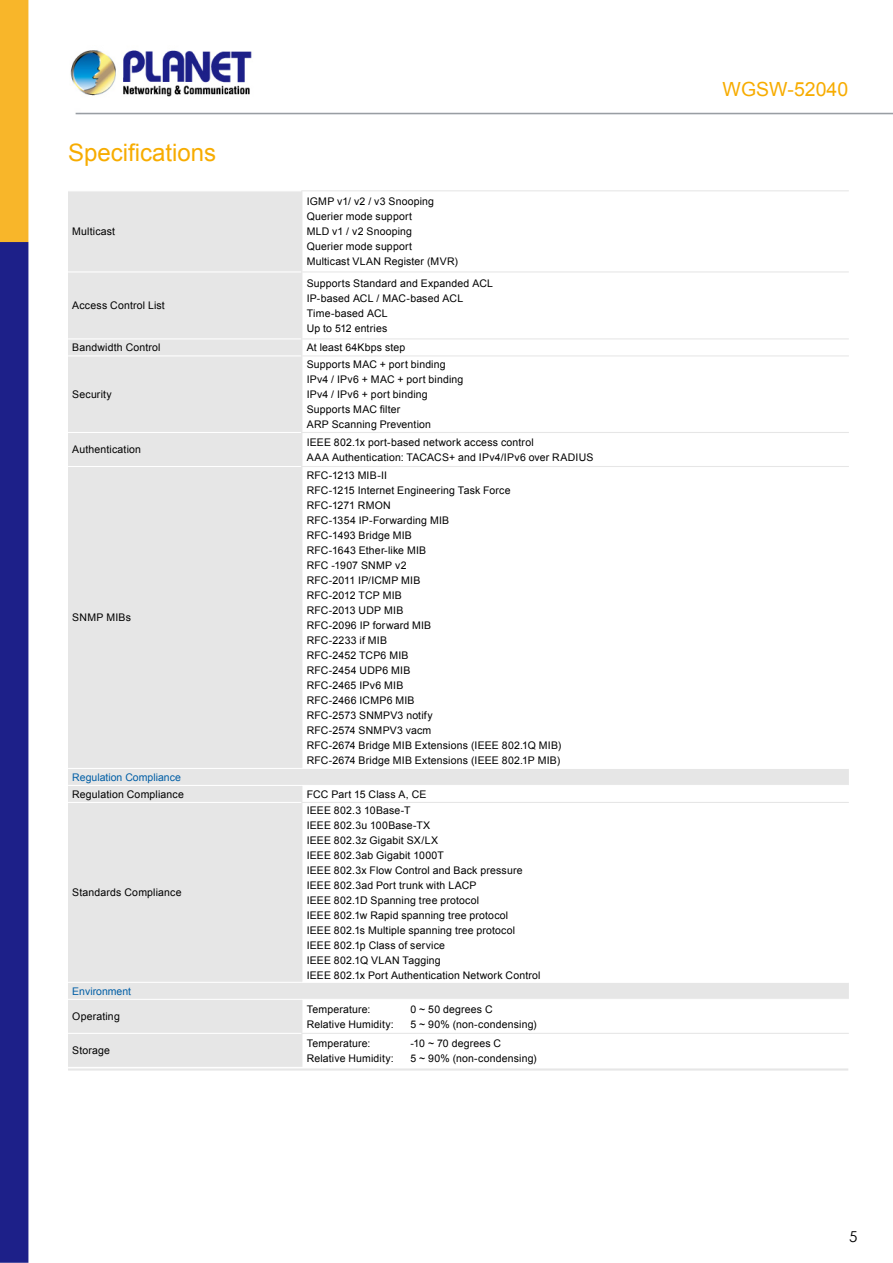
<style>
.page{position:relative;width:893px;height:1263px;background:#fff}
.page>*{position:absolute;margin:0;border:0;box-sizing:border-box;transform-origin:0 0}
.t1{font:24px "Arial";color:#f7ac00}
.t2{font:19.5px "Arial";color:#f7ac00}
.t3{font:15px "Century Gothic";color:#000}
.t4{font:10.5px/15px "Arial";letter-spacing:.015em;color:#000}
.t5{font:10.5px "Arial";color:#005ea6}
</style>
<div class="page">
<img style="left:0;top:0;width:893px;height:1263px">
<hr style="left:68px;top:1068px;width:780px;height:2px;background:#e6e6e6">
<div style="left:68px;top:191px;width:233px;height:577px;background:#e6e6e6"></div>
<svg style="left:302px;top:191px;width:547px;height:577px"></svg>
<svg style="left:68px;top:769px;width:781px;height:298px"></svg>
<hr style="left:68px;top:190px;width:233px;height:1px;background:#fff">
<hr style="left:301px;top:191px;width:1px;height:80px;background:#e6e6e6">
<hr style="left:301px;top:272px;width:1px;height:66px;background:#e6e6e6">
<svg style="left:301px;top:339px;width:1px;height:16px"></svg>
<hr style="left:301px;top:356px;width:1px;height:76px;background:#e6e6e6">
<hr style="left:301px;top:433px;width:1px;height:33px;background:#e6e6e6">
<hr style="left:301px;top:190px;width:548px;height:1px;background:#e6e6e6">
<hr style="left:68px;top:271px;width:233px;height:1px;background:#fff">
<hr style="left:68px;top:338px;width:233px;height:1px;background:#fff">
<hr style="left:68px;top:355px;width:233px;height:1px;background:#fff">
<hr style="left:68px;top:432px;width:233px;height:1px;background:#fff">
<hr style="left:68px;top:466px;width:233px;height:1px;background:#fff">
<hr style="left:301px;top:271px;width:548px;height:1px;background:#e6e6e6">
<hr style="left:301px;top:338px;width:548px;height:1px;background:#e6e6e6">
<hr style="left:301px;top:355px;width:548px;height:1px;background:#e6e6e6">
<hr style="left:301px;top:432px;width:548px;height:1px;background:#e6e6e6">
<hr style="left:301px;top:467px;width:1px;height:301px;background:#e6e6e6">
<hr style="left:301px;top:466px;width:548px;height:1px;background:#e6e6e6">
<hr style="left:301px;top:802px;width:548px;height:1px;background:#e6e6e6">
<hr style="left:301px;top:1033px;width:548px;height:1px;background:#e6e6e6">
<svg style="left:301px;top:786px;width:1px;height:16px"></svg>
<hr style="left:301px;top:803px;width:1px;height:179px;background:#e6e6e6">
<hr style="left:301px;top:1000px;width:1px;height:33px;background:#e6e6e6">
<hr style="left:301px;top:1034px;width:1px;height:33px;background:#e6e6e6">
<hr style="left:68px;top:802px;width:233px;height:1px;background:#fff">
<hr style="left:68px;top:1033px;width:233px;height:1px;background:#fff">
<hr style="left:68px;top:1067px;width:234px;height:1px;background:#fff">
<hr style="left:68px;top:768px;width:234px;height:1px;background:#fff">
<hr style="left:302px;top:768px;width:547px;height:1px;background:#fff">
<hr style="left:68px;top:785px;width:234px;height:1px;background:#fff">
<hr style="left:302px;top:785px;width:547px;height:1px;background:#fff">
<hr style="left:68px;top:982px;width:234px;height:1px;background:#fff">
<hr style="left:302px;top:982px;width:547px;height:1px;background:#fff">
<hr style="left:68px;top:999px;width:234px;height:1px;background:#fff">
<hr style="left:302px;top:999px;width:547px;height:1px;background:#fff">
<h1 class="t1" style="left:68px;top:137px;width:150px">Specifications</h1>
<p class="t4" style="left:72px;top:224px;width:44px">Multicast</p>
<p class="t4" style="left:72px;top:298px;width:94px">Access Control List</p>
<p class="t4" style="left:307px;top:194px;width:153px">IGMP v1/ v2 / v3 Snooping<br>Querier mode support<br>MLD v1 / v2 Snooping<br>Querier mode support<br>Multicast VLAN Register (MVR)</p>
<p class="t4" style="left:307px;top:276px;width:188px">Supports Standard and Expanded ACL<br>IP-based ACL / MAC-based ACL<br>Time-based ACL<br>Up to 512 entries</p>
<p class="t4" style="left:72px;top:340px;width:90px">Bandwidth Control</p>
<p class="t4" style="left:307px;top:340px;width:100px">At least 64Kbps step</p>
<p class="t4" style="left:72px;top:387px;width:41px">Security</p>
<p class="t4" style="left:307px;top:357px;width:158px">Supports MAC + port binding<br>IPv4 / IPv6 + MAC + port binding<br>IPv4 / IPv6 + port binding<br>Supports MAC filter<br>ARP Scanning Prevention</p>
<p class="t4" style="left:72px;top:442px;width:70px">Authentication</p>
<p class="t4" style="left:307px;top:435px;width:288px">IEEE 802.1x port-based network access control<br>AAA Authentication: TACACS+ and IPv4/IPv6 over RADIUS</p>
<p class="t4" style="left:72px;top:610px;width:60px">SNMP MIBs</p>
<p class="t4" style="left:307px;top:468px;width:256px">RFC-1213 MIB-II<br>RFC-1215 Internet Engineering Task Force<br>RFC-1271 RMON<br>RFC-1354 IP-Forwarding MIB<br>RFC-1493 Bridge MIB<br>RFC-1643 Ether-like MIB<br>RFC -1907 SNMP v2<br>RFC-2011 IP/ICMP MIB<br>RFC-2012 TCP MIB<br>RFC-2013 UDP MIB<br>RFC-2096 IP forward MIB<br>RFC-2233 if MIB<br>RFC-2452 TCP6 MIB<br>RFC-2454 UDP6 MIB<br>RFC-2465 IPv6 MIB<br>RFC-2466 ICMP6 MIB<br>RFC-2573 SNMPV3 notify<br>RFC-2574 SNMPV3 vacm<br>RFC-2674 Bridge MIB Extensions (IEEE 802.1Q MIB)<br>RFC-2674 Bridge MIB Extensions (IEEE 802.1P MIB)</p>
<p class="t5" style="left:72px;top:770px;width:110px">Regulation Compliance</p>
<p class="t4" style="left:72px;top:787px;width:113px">Regulation Compliance</p>
<p class="t4" style="left:307px;top:787px;width:121px">FCC Part 15 Class A, CE</p>
<p class="t4" style="left:72px;top:885px;width:111px">Standards Compliance</p>
<p class="t5" style="left:72px;top:984px;width:60px">Environment</p>
<p class="t4" style="left:72px;top:1009px;width:49px">Operating</p>
<p class="t4" style="left:72px;top:1043px;width:39px">Storage</p>
<p class="t4" style="left:307px;top:803px;width:235px">IEEE 802.3 10Base-T<br>IEEE 802.3u 100Base-TX<br>IEEE 802.3z Gigabit SX/LX<br>IEEE 802.3ab Gigabit 1000T<br>IEEE 802.3x Flow Control and Back pressure IEEE 802.3ad Port trunk with LACP<br>IEEE 802.1D Spanning tree protocol<br>IEEE 802.1w Rapid spanning tree protocol<br>IEEE 802.1s Multiple spanning tree protocol IEEE 802.1p Class of service<br>IEEE 802.1Q VLAN Tagging<br>IEEE 802.1x Port Authentication Network Control</p>
<p class="t4" style="left:307px;top:1002px;width:65px">Temperature:</p>
<p class="t4" style="left:410px;top:1002px;width:84px">0 ~ 50 degrees C</p>
<p class="t4" style="left:307px;top:1017px;width:88px">Relative Humidity:</p>
<p class="t4" style="left:410px;top:1017px;width:128px">5 ~ 90% (non-condensing)</p>
<p class="t4" style="left:307px;top:1036px;width:65px">Temperature:</p>
<p class="t4" style="left:410px;top:1036px;width:92px">-10 ~ 70 degrees C</p>
<p class="t4" style="left:307px;top:1051px;width:88px">Relative Humidity:</p>
<p class="t4" style="left:410px;top:1051px;width:128px">5 ~ 90% (non-condensing)</p>
<h2 class="t2" style="left:723px;top:77px;width:127px">WGSW-52040</h2>
<h3 class="t3" style="left:849px;top:1227px;width:10px">5</h3>
</div>
